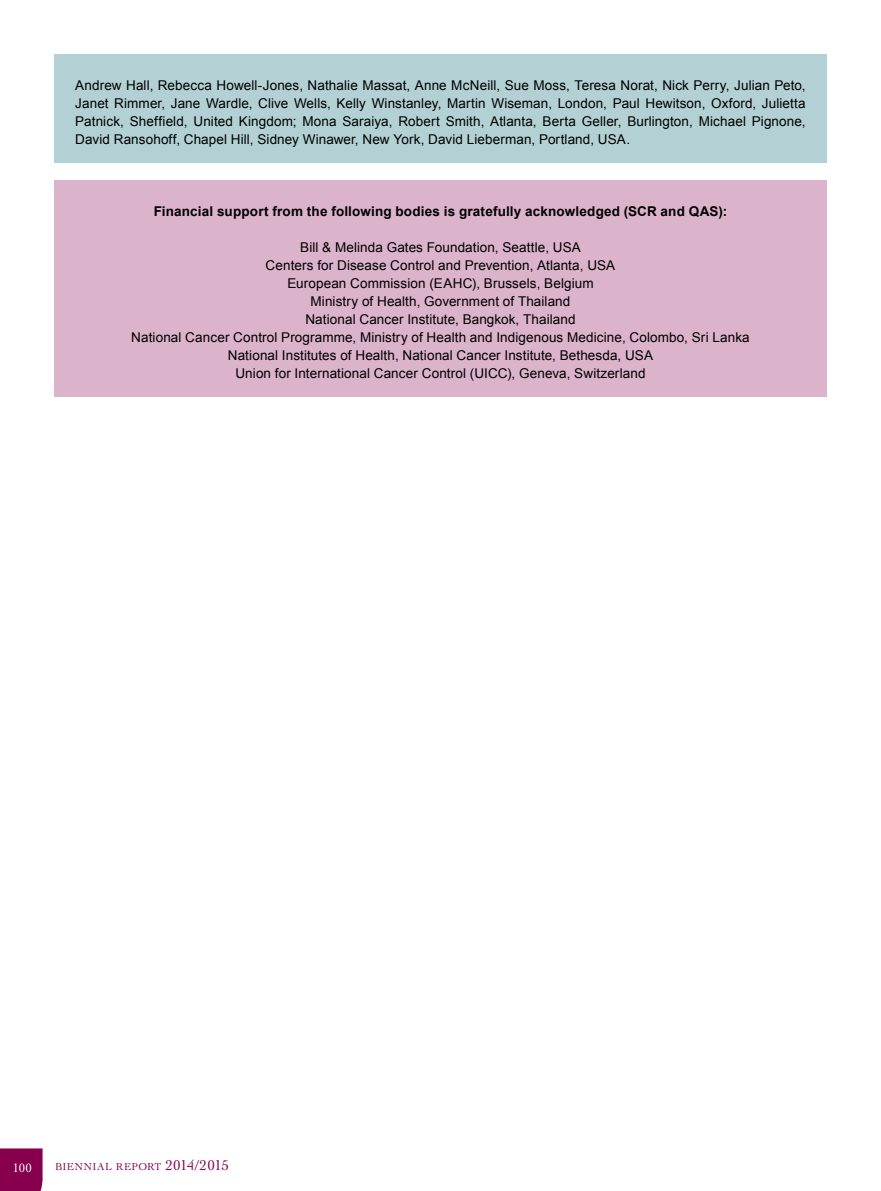
<style>
.page{position:relative;width:881px;height:1191px;background:#fff}
.page>*{position:absolute;margin:0;border:0;box-sizing:border-box;transform-origin:0 0}
.t1{font:13.5px/18px "Arial";letter-spacing:.005em;color:#000;text-align:justify}
.t2{font:700 13.5px "Arial";letter-spacing:.015em;color:#000}
.t3{font:12.75px "Cochin LT Std";color:#fff}
.t4{font:10.5px "Cochin LT Std";letter-spacing:.03em;color:#87004e}
.s1{font-size:15px}
</style>
<div class="page">
<div style="left:0;top:1148px;width:43px;height:43px;background:#87004e"></div>
<div style="left:54px;top:54px;width:772px;height:108px;background:#b3d1d4"></div>
<div style="left:54px;top:180px;width:772px;height:216px;background:#dbb3ca"></div>
<p class="t1" style="left:75px;top:76px;width:731px">Andrew Hall, Rebecca Howell-Jones, Nathalie Massat, Anne McNeill, Sue Moss, Teresa Norat, Nick Perry, Julian Peto, Janet Rimmer, Jane Wardle, Clive Wells, Kelly Winstanley, Martin Wiseman, London, Paul Hewitson, Oxford, Julietta Patnick, Sheffield, United Kingdom; Mona Saraiya, Robert Smith, Atlanta, Berta Geller, Burlington, Michael Pignone, David Ransohoff, Chapel Hill, Sidney Winawer, New York, David Lieberman, Portland, USA.</p>
<p class="t2" style="left:154px;top:202px;width:575px">Financial support from the following bodies is gratefully acknowledged (SCR and QAS):</p>
<p class="t1" style="left:131px;top:238px;width:619px;text-align:center">Bill &amp; Melinda Gates Foundation, Seattle, USA<br>Centers for Disease Control and Prevention, Atlanta, USA<br>European Commission (EAHC), Brussels, Belgium<br>Ministry of Health, Government of Thailand<br>National Cancer Institute, Bangkok, Thailand<br>National Cancer Control Programme, Ministry of Health and Indigenous Medicine, Colombo, Sri Lanka National Institutes of Health, National Cancer Institute, Bethesda, USA<br>Union for International Cancer Control (UICC), Geneva, Switzerland</p>
<p class="t3" style="left:13px;top:1160px;width:21px">100</p>
<p class="t4" style="left:55px;top:1160px;width:175px">BIENNIAL REPORT <span class="s1">2014/2015</span></p>
</div>
